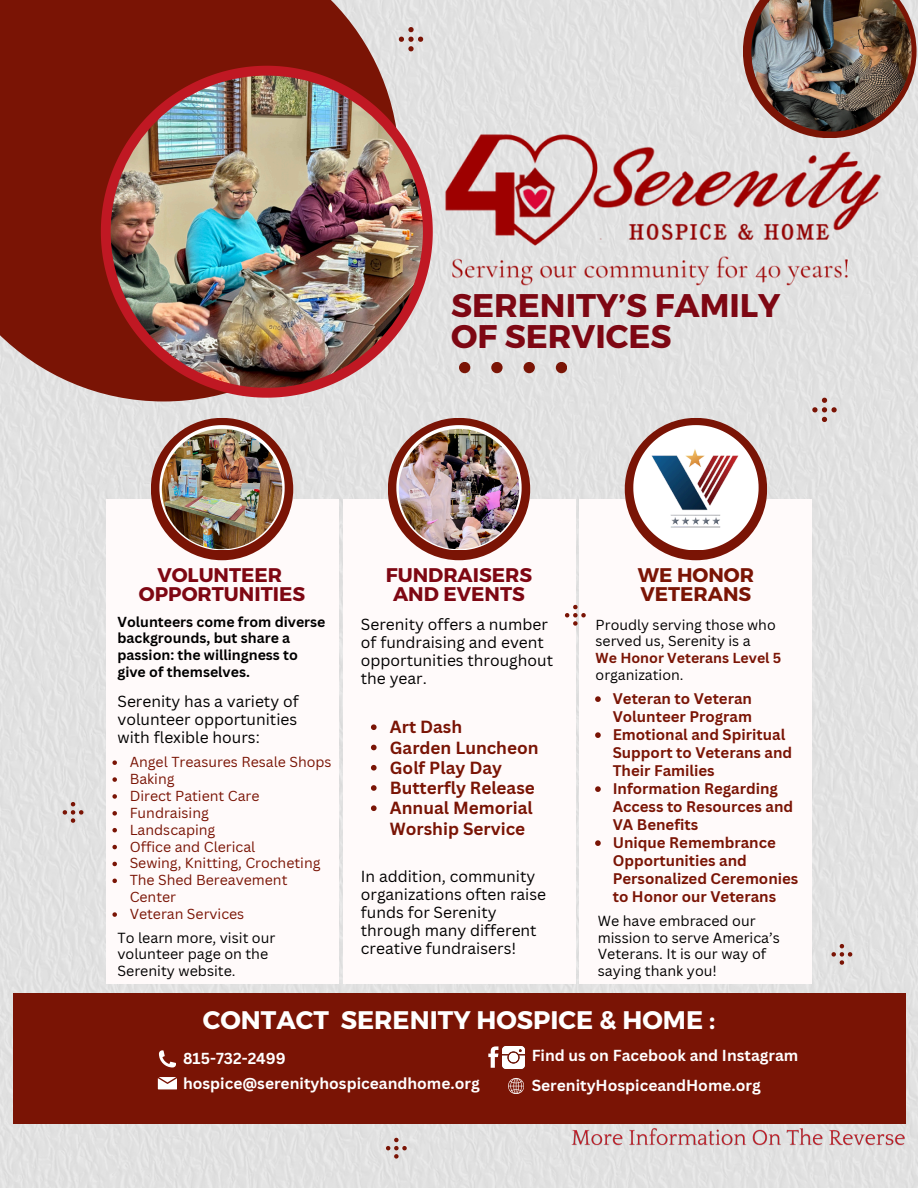
<style>
.page{position:relative;width:918px;height:1188px;background:#e1e1e1}
.page>*{position:absolute;margin:0;border:0;box-sizing:border-box;transform-origin:0 0}
.t1{font:700 32.7px/31.5px "Montserrat";color:#7e0713}
.t2{font:700 25.35px "Montserrat";color:#fff}
.t3{font:700 19.8px/19.2px "Montserrat";color:#7e0713;text-align:center}
.t4{font:700 19.8px/19.2px "Montserrat";color:#7a1405}
.t5{font:700 17.1px/20.2px "Canva Sans";color:#7a1405}
.t6{font:15.6px/18px "Canva Sans";color:#000}
.t7{font:700 15.45px "Canva Sans";color:#fff}
.t8{font:700 15px/18px "Canva Sans";color:#7a1405}
.t9{font:14.25px/16.8px "Canva Sans";color:#000}
.t10{font:14.1px/16.8px "Canva Sans";color:#7a1405}
.t11{font:700 14.1px/16.8px "Canva Sans";color:#000}
.t12{font:14.1px/16.8px "Canva Sans";color:#000}
.t13{font:700 14.1px/16.8px "Canva Sans";color:#7a1405}
.s1{font-weight:400;color:#000}
</style>
<div class="page">
<svg style="left:0;top:0;width:399px;height:401px;fill:#7a1405"></svg>
<svg style="left:101px;top:66px;width:332px;height:332px"></svg>
<img style="left:111px;top:76px;width:312px;height:312px;border-radius:50%">
<svg style="left:743px;top:0;width:174px;height:138px"></svg>
<div style="left:106px;top:500px;width:232px;height:484px;background:#fffafa"></div>
<div style="left:151px;top:418px;width:142px;height:142px;background:#7a1405;border-radius:50%"></div>
<div style="left:343px;top:500px;width:232px;height:484px;background:#fffafa"></div>
<div style="left:388px;top:418px;width:142px;height:142px;background:#7a1405;border-radius:50%"></div>
<div style="left:580px;top:500px;width:232px;height:484px;background:#fffafa"></div>
<div style="left:625px;top:418px;width:142px;height:142px;background:#7a1405;border-radius:50%"></div>
<div style="left:13px;top:993px;width:892px;height:131px;background:#7a1405"></div>
<div style="left:459px;top:362px;width:11px;height:11px;background:#7a1405;border-radius:50%"></div>
<div style="left:491px;top:362px;width:12px;height:11px;background:#7a1405;border-radius:50%"></div>
<div style="left:524px;top:362px;width:11px;height:11px;background:#7a1405;border-radius:50%"></div>
<div style="left:556px;top:362px;width:11px;height:11px;background:#7a1405;border-radius:50%"></div>
<svg style="left:396px;top:425px;width:125px;height:125px"></svg>
<svg style="left:159px;top:425px;width:125px;height:125px"></svg>
<svg style="left:633px;top:425px;width:125px;height:125px"></svg>
<svg style="left:158px;top:1077px;width:19px;height:12px"></svg>
<svg style="left:159px;top:1050px;width:17px;height:17px"></svg>
<img style="left:162px;top:429px;width:120px;height:120px;border-radius:50%">
<img style="left:636px;top:429px;width:120px;height:120px;border-radius:50%">
<img style="left:399px;top:429px;width:120px;height:120px;border-radius:50%">
<svg style="left:399px;top:27px;width:24px;height:24px"></svg>
<svg style="left:812px;top:398px;width:25px;height:24px"></svg>
<svg style="left:565px;top:605px;width:21px;height:21px"></svg>
<svg style="left:63px;top:802px;width:20px;height:21px"></svg>
<svg style="left:832px;top:944px;width:20px;height:21px"></svg>
<svg style="left:386px;top:1138px;width:21px;height:21px"></svg>
<img style="left:433px;top:111px;width:459px;height:174px">
<svg style="left:488px;top:1046px;width:10px;height:22px"></svg>
<img style="left:502px;top:1046px;width:23px;height:23px">
<img style="left:751px;top:0;width:161px;height:132px">
<svg style="left:112px;top:760px;width:5px;height:5px"></svg>
<svg style="left:112px;top:777px;width:5px;height:5px"></svg>
<svg style="left:112px;top:794px;width:5px;height:5px"></svg>
<svg style="left:112px;top:811px;width:5px;height:5px"></svg>
<svg style="left:112px;top:828px;width:5px;height:4px"></svg>
<svg style="left:112px;top:845px;width:5px;height:4px"></svg>
<svg style="left:112px;top:862px;width:5px;height:4px"></svg>
<svg style="left:112px;top:879px;width:5px;height:4px"></svg>
<svg style="left:112px;top:912px;width:5px;height:5px"></svg>
<svg style="left:508px;top:1078px;width:16px;height:16px"></svg>
<svg style="left:371px;top:724px;width:6px;height:6px"></svg>
<svg style="left:371px;top:745px;width:6px;height:5px"></svg>
<svg style="left:371px;top:765px;width:6px;height:6px"></svg>
<svg style="left:371px;top:785px;width:6px;height:6px"></svg>
<svg style="left:371px;top:805px;width:6px;height:6px"></svg>
<svg style="left:595px;top:696px;width:6px;height:6px"></svg>
<svg style="left:595px;top:732px;width:6px;height:6px"></svg>
<svg style="left:595px;top:786px;width:6px;height:6px"></svg>
<svg style="left:595px;top:840px;width:6px;height:6px"></svg>
<img style="left:568px;top:1126px;width:341px;height:25px">
<h6 class="t1" style="left:451px;top:288px;width:331px">SERENITY’S FAMILY<br>OF SERVICES</h6>
<p class="t3" style="left:139px;top:564px;width:168px">VOLUNTEER<br>OPPORTUNITIES</p>
<h3 class="t11" style="left:117px;top:613px;width:210px">Volunteers come from diverse backgrounds, but share a passion: the willingness to give of themselves.</h3>
<p class="t6" style="left:117px;top:692px;width:183px;text-align:justify">Serenity has a variety of volunteer opportunities with flexible hours:</p>
<h3 class="t10" style="left:130px;top:753px;width:203px">Angel Treasures Resale Shops</h3>
<p class="t10" style="left:130px;top:770px;width:46px">Baking</p>
<h6 class="t10" style="left:130px;top:787px;width:131px">Direct Patient Care</h6>
<p class="t10" style="left:130px;top:804px;width:81px">Fundraising</p>
<p class="t10" style="left:130px;top:821px;width:87px">Landscaping</p>
<p class="t10" style="left:130px;top:838px;width:127px">Office and Clerical</p>
<p class="t10" style="left:130px;top:855px;width:192px">Sewing, Knitting, Crocheting</p>
<p class="t10" style="left:130px;top:871px;width:159px">The Shed Bereavement<br>Center</p>
<p class="t10" style="left:130px;top:905px;width:116px">Veteran Services</p>
<p class="t9" style="left:117px;top:929px;width:159px">To learn more, visit our volunteer page on the<br>Serenity website.</p>
<p class="t3" style="left:386px;top:564px;width:148px">FUNDRAISERS<br>AND EVENTS</p>
<p class="t6" style="left:361px;top:614px;width:194px">Serenity offers a number of fundraising and event opportunities throughout the year.</p>
<p class="t5" style="left:390px;top:717px;width:74px">Art Dash</p>
<p class="t5" style="left:390px;top:737px;width:150px">Garden Luncheon</p>
<p class="t5" style="left:390px;top:757px;width:114px">Golf Play Day</p>
<p class="t5" style="left:390px;top:777px;width:146px">Butterfly Release</p>
<p class="t5" style="left:390px;top:798px;width:144px">Annual Memorial<br>Worship Service</p>
<h6 class="t6" style="left:361px;top:867px;width:187px">In addition, community organizations often raise funds for Serenity through many different creative fundraisers!</h6>
<p class="t4" style="left:638px;top:564px;width:118px">WE HONOR<br>VETERANS</p>
<p class="t12" style="left:596px;top:616px;width:182px">Proudly serving those who served us, Serenity is a</p>
<p class="t13" style="left:596px;top:649px;width:187px">We Honor Veterans Level 5 <span class="s1">organization.</span></p>
<p class="t8" style="left:613px;top:689px;width:141px">Veteran to Veteran<br>Volunteer Program</p>
<p class="t8" style="left:613px;top:725px;width:181px">Emotional and Spiritual<br>Support to Veterans and<br>Their Families</p>
<p class="t8" style="left:613px;top:779px;width:182px">Information Regarding<br>Access to Resources and<br>VA Benefits</p>
<p class="t8" style="left:613px;top:833px;width:187px">Unique Remembrance<br>Opportunities and<br>Personalized Ceremonies to Honor our Veterans</p>
<p class="t9" style="left:598px;top:912px;width:184px">We have embraced our mission to serve America’s<br>Veterans. It is our way of saying thank you!</p>
<p class="t2" style="left:203px;top:1003px;width:514px">CONTACT SERENITY HOSPICE &amp; HOME :</p>
<p class="t7" style="left:183px;top:1048px;width:104px">815-732-2499</p>
<p class="t7" style="left:183px;top:1072px;width:298px">hospice@serenityhospiceandhome.org</p>
<h3 class="t7" style="left:532px;top:1045px;width:268px">Find us on Facebook and Instagram</h3>
<p class="t7" style="left:532px;top:1075px;width:231px">SerenityHospiceandHome.org</p>
</div>
